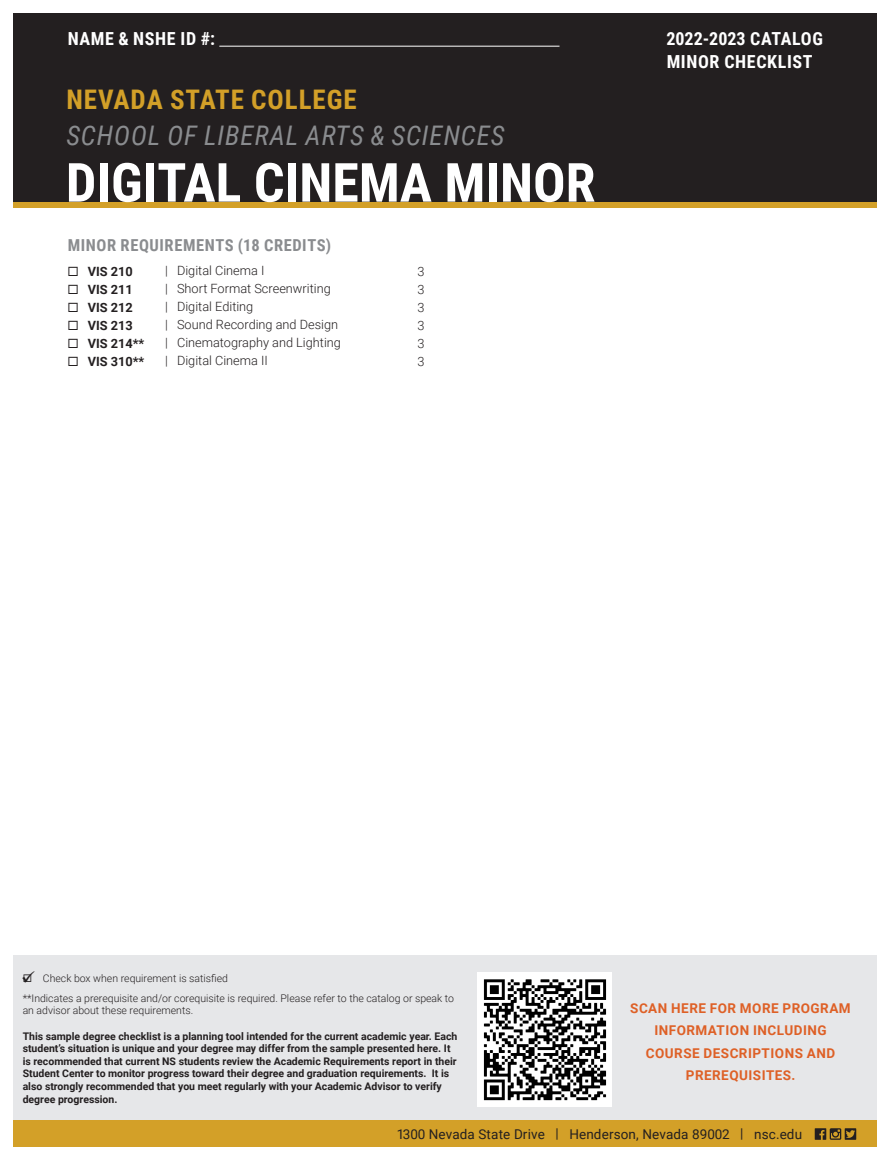
<style>
.page{position:relative;width:891px;height:1161px;background:#fff}
.page>*{position:absolute;margin:0;border:0;box-sizing:border-box;transform-origin:0 0}
.t1{font:700 54px "Roboto Condensed";color:#fff}
.t2{font:italic 27px "Roboto Condensed";letter-spacing:.035em;color:#8a8c8f}
.t3{font:700 27px "Roboto Condensed";letter-spacing:.035em;color:#d3a028}
.t4{font:700 18px "Roboto Condensed";letter-spacing:.035em;color:#fff}
.t5{font:700 18px "Roboto Condensed";color:#fff}
.t6{font:700 16.5px "Roboto Condensed";letter-spacing:.035em;color:#8a8c8f}
.t7{font:700 13.5px/22.5px "Roboto";letter-spacing:.035em;color:#de6026;text-align:center}
.t8{font:13.5px "Roboto";letter-spacing:.01em;color:#231f20}
.t9{font:300 12.75px "Roboto";color:#231f20}
.t10{font:700 12.75px "Roboto";color:#231f20}
.t11{font:700 10.5px/12.6px "Roboto";color:#231f20}
.t12{font:300 10.5px/12.6px "Roboto";color:#231f20}
</style>
<div class="page">
<div style="left:14px;top:202px;width:864px;height:6px;background:#d3a028"></div>
<div style="left:14px;top:1120px;width:864px;height:28px;background:#d3a028"></div>
<svg style="left:845px;top:1128px;width:11px;height:12px"></svg>
<svg style="left:815px;top:1128px;width:40px;height:12px"></svg>
<div style="left:14px;top:955px;width:864px;height:164px;background:#e6e7e9"></div>
<img style="left:478px;top:973px;width:134px;height:133px">
<div style="left:14px;top:14px;width:864px;height:188px;background:#231f20"></div>
<hr style="left:219px;top:46px;width:341px;height:1px;background:#fff">
<p class="t4" style="left:68px;top:26px;width:149px">NAME &amp; NSHE ID #:</p>
<p class="t5" style="left:666px;top:26px;width:158px">2022-2023 CATALOG</p>
<p class="t4" style="left:667px;top:49px;width:148px">MINOR CHECKLIST</p>
<p class="t3" style="left:66px;top:80px;width:292px">NEVADA STATE COLLEGE</p>
<p class="t2" style="left:66px;top:116px;width:440px">SCHOOL OF LIBERAL ARTS &amp; SCIENCES</p>
<p class="t1" style="left:66px;top:145px;width:531px">DIGITAL CINEMA MINOR</p>
<p class="t6" style="left:68px;top:234px;width:265px">MINOR REQUIREMENTS (18 CREDITS)</p>
<p class="t10" style="left:88px;top:262px;width:47px">VIS 210</p>
<p class="t9" style="left:165px;top:261px;width:101px">| Digital Cinema I</p>
<p class="t9" style="left:417px;top:262px;width:9px">3</p>
<p class="t10" style="left:88px;top:280px;width:47px">VIS 211</p>
<p class="t9" style="left:165px;top:279px;width:167px">| Short Format Screenwriting</p>
<p class="t9" style="left:417px;top:280px;width:9px">3</p>
<p class="t10" style="left:88px;top:298px;width:47px">VIS 212</p>
<p class="t9" style="left:165px;top:297px;width:90px">| Digital Editing</p>
<p class="t9" style="left:417px;top:298px;width:9px">3</p>
<p class="t10" style="left:88px;top:316px;width:47px">VIS 213</p>
<p class="t9" style="left:165px;top:315px;width:175px">| Sound Recording and Design</p>
<p class="t9" style="left:417px;top:316px;width:9px">3</p>
<p class="t10" style="left:88px;top:334px;width:58px">VIS 214**</p>
<p class="t9" style="left:165px;top:333px;width:177px">| Cinematography and Lighting</p>
<p class="t9" style="left:417px;top:334px;width:9px">3</p>
<p class="t10" style="left:88px;top:352px;width:58px">VIS 310**</p>
<p class="t9" style="left:165px;top:351px;width:104px">| Digital Cinema II</p>
<p class="t9" style="left:417px;top:352px;width:9px">3</p>
<p class="t12" style="left:43px;top:971px;width:187px">Check box when requirement is satisfied</p>
<p class="t12" style="left:23px;top:991px;width:433px">**Indicates a prerequisite and/or corequisite is required. Please refer to the catalog or speak to an advisor about these requirements.</p>
<p class="t11" style="left:23px;top:1029px;width:436px">This sample degree checklist is a planning tool intended for the current academic year. Each student’s situation is unique and your degree may differ from the sample presented here. It is recommended that current NS students review the Academic Requirements report in their Student Center to monitor progress toward their degree and graduation requirements. It is also strongly recommended that you meet regularly with your Academic Advisor to verify degree progression.</p>
<p class="t7" style="left:630px;top:996px;width:222px">SCAN HERE FOR MORE PROGRAM<br>INFORMATION INCLUDING<br>COURSE DESCRIPTIONS AND<br>PREREQUISITES.</p>
<p class="t8" style="left:397px;top:1125px;width:407px">1300 Nevada State Drive | Henderson, Nevada 89002 | nsc.edu</p>
</div>
